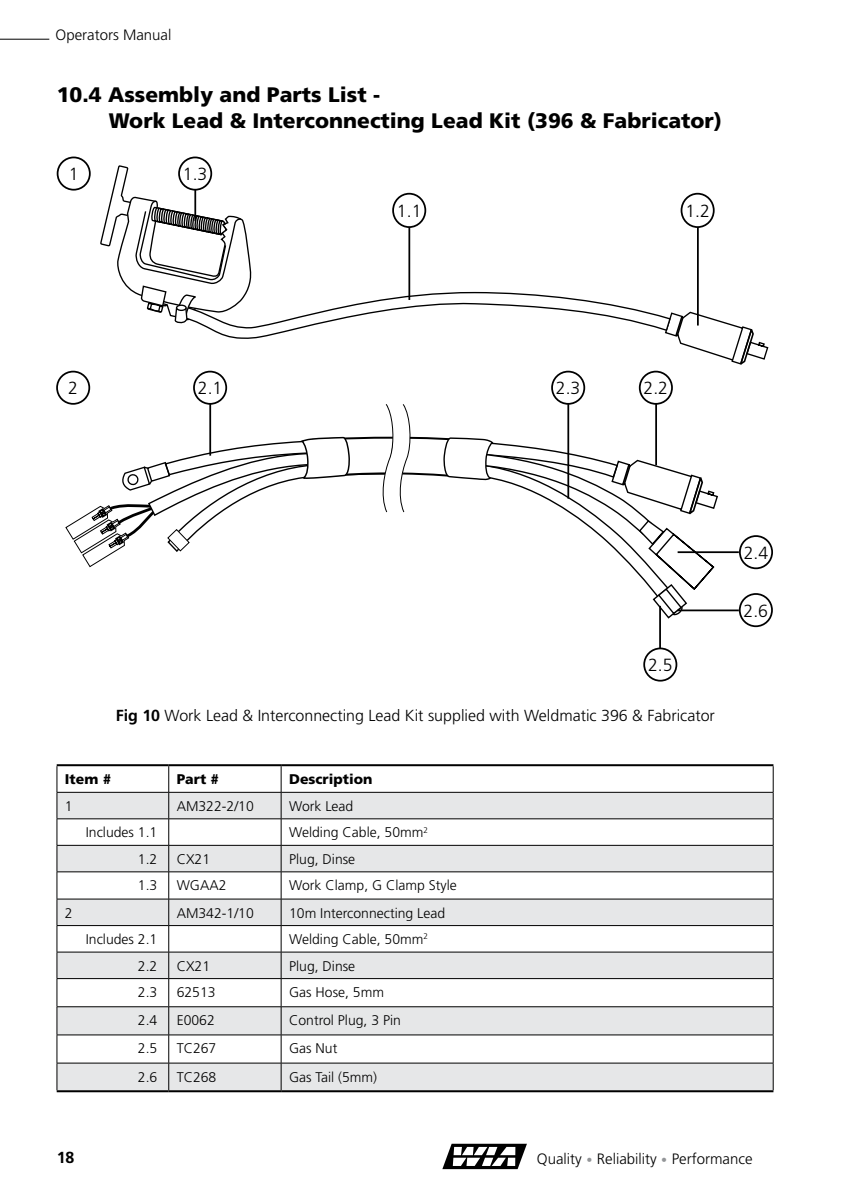
<style>
.page{position:relative;width:842px;height:1191px;background:#fff}
.page>*{position:absolute;margin:0;border:0;box-sizing:border-box;transform-origin:0 0}
.t1{font:900 21px/26px "Frutiger";color:#000}
.t2{font:300 17.6px "Frutiger";color:#000}
.t3{font:300 16px "Frutiger";color:#000}
.t4{font:700 16px "Frutiger";color:#000}
.t5{font:300 15px "Frutiger";color:#000}
.t6{font:300 14px "Frutiger";color:#000}
.t7{font:900 14px "Frutiger";color:#000}
.s1{font-weight:700}
.s2{font-size:12px;color:#939598}
</style>
<div class="page">
<svg style="left:442px;top:1143px;width:85px;height:26px"></svg>
<hr style="left:0;top:39px;width:49px;height:1px;background:#000">
<svg style="left:100px;top:165px;width:668px;height:200px"></svg>
<svg style="left:58px;top:793px;width:715px;height:297px;fill:#e6e7e8"></svg>
<hr style="left:57px;top:764px;width:112px;height:2px;background:#000">
<hr style="left:169px;top:764px;width:112px;height:2px;background:#000">
<hr style="left:281px;top:764px;width:492px;height:2px;background:#000">
<hr style="left:57px;top:1090px;width:112px;height:2px;background:#000">
<hr style="left:169px;top:1090px;width:112px;height:2px;background:#000">
<hr style="left:281px;top:1090px;width:492px;height:2px;background:#000">
<hr style="left:57px;top:792px;width:112px;height:1px;background:#000">
<hr style="left:169px;top:792px;width:112px;height:1px;background:#000">
<hr style="left:281px;top:792px;width:492px;height:1px;background:#000">
<hr style="left:57px;top:818px;width:112px;height:1px;background:#000">
<hr style="left:169px;top:818px;width:112px;height:1px;background:#000">
<hr style="left:281px;top:818px;width:492px;height:1px;background:#000">
<hr style="left:57px;top:845px;width:112px;height:1px;background:#000">
<hr style="left:169px;top:845px;width:112px;height:1px;background:#000">
<hr style="left:281px;top:845px;width:492px;height:1px;background:#000">
<hr style="left:57px;top:871px;width:112px;height:1px;background:#000">
<hr style="left:169px;top:871px;width:112px;height:1px;background:#000">
<hr style="left:281px;top:871px;width:492px;height:1px;background:#000">
<hr style="left:57px;top:898px;width:112px;height:1px;background:#000">
<hr style="left:169px;top:898px;width:112px;height:1px;background:#000">
<hr style="left:281px;top:898px;width:492px;height:1px;background:#000">
<hr style="left:57px;top:925px;width:112px;height:1px;background:#000">
<hr style="left:169px;top:925px;width:112px;height:1px;background:#000">
<hr style="left:281px;top:925px;width:492px;height:1px;background:#000">
<hr style="left:57px;top:951px;width:112px;height:1px;background:#000">
<hr style="left:169px;top:951px;width:112px;height:1px;background:#000">
<hr style="left:281px;top:951px;width:492px;height:1px;background:#000">
<hr style="left:57px;top:978px;width:112px;height:1px;background:#000">
<hr style="left:169px;top:978px;width:112px;height:1px;background:#000">
<hr style="left:281px;top:978px;width:492px;height:1px;background:#000">
<hr style="left:57px;top:1006px;width:112px;height:1px;background:#000">
<hr style="left:169px;top:1006px;width:112px;height:1px;background:#000">
<hr style="left:281px;top:1006px;width:492px;height:1px;background:#000">
<hr style="left:57px;top:1034px;width:112px;height:1px;background:#000">
<hr style="left:169px;top:1034px;width:112px;height:1px;background:#000">
<hr style="left:281px;top:1034px;width:492px;height:1px;background:#000">
<hr style="left:57px;top:1062px;width:112px;height:1px;background:#000">
<svg style="left:57px;top:766px;width:1px;height:324px"></svg>
<hr style="left:169px;top:1062px;width:112px;height:1px;background:#000">
<svg style="left:168px;top:766px;width:1px;height:324px"></svg>
<hr style="left:281px;top:1062px;width:492px;height:1px;background:#000">
<svg style="left:281px;top:766px;width:1px;height:324px"></svg>
<svg style="left:773px;top:766px;width:1px;height:324px"></svg>
<hr style="left:408px;top:227px;width:2px;height:73px;background:#000">
<hr style="left:697px;top:227px;width:2px;height:98px;background:#000">
<div style="left:57px;top:156px;width:34px;height:35px;border:2px solid #000;border-radius:50%"></div>
<hr style="left:194px;top:190px;width:2px;height:31px;background:#000">
<div style="left:179px;top:157px;width:32px;height:33px;background:#fff;border-radius:50%"></div>
<div style="left:178px;top:156px;width:34px;height:35px;border:2px solid #000;border-radius:50%"></div>
<div style="left:393px;top:194px;width:32px;height:33px;background:#fff;border-radius:50%"></div>
<div style="left:392px;top:193px;width:34px;height:35px;border:2px solid #000;border-radius:50%"></div>
<div style="left:681px;top:194px;width:33px;height:33px;background:#fff;border-radius:50%"></div>
<div style="left:681px;top:193px;width:34px;height:35px;border:2px solid #000;border-radius:50%"></div>
<svg style="left:65px;top:403px;width:654px;height:215px"></svg>
<hr style="left:209px;top:404px;width:2px;height:52px;background:#000">
<hr style="left:655px;top:404px;width:2px;height:61px;background:#000">
<div style="left:56px;top:371px;width:34px;height:34px;border:2px solid #000;border-radius:50%"></div>
<div style="left:193px;top:371px;width:34px;height:34px;border:2px solid #000;border-radius:50%"></div>
<div style="left:639px;top:371px;width:34px;height:34px;border:2px solid #000;border-radius:50%"></div>
<div style="left:739px;top:535px;width:34px;height:34px;border:2px solid #000;border-radius:50%"></div>
<div style="left:643px;top:647px;width:34px;height:34px;border:2px solid #000;border-radius:50%"></div>
<hr style="left:567px;top:404px;width:2px;height:94px;background:#000">
<div style="left:551px;top:371px;width:34px;height:34px;border:2px solid #000;border-radius:50%"></div>
<div style="left:739px;top:593px;width:34px;height:34px;border:2px solid #000;border-radius:50%"></div>
<hr style="left:659px;top:606px;width:2px;height:43px;background:#000">
<hr style="left:678px;top:609px;width:61px;height:2px;background:#000">
<hr style="left:678px;top:551px;width:61px;height:2px;background:#000">
<p class="t5" style="left:55px;top:26px;width:117px">Operators Manual</p>
<h1 class="t1" style="left:109px;top:81px;width:615px;text-indent:-52px">10.4 Assembly and Parts List -<br>Work Lead &amp; Interconnecting Lead Kit (396 &amp; Fabricator)</h1>
<p class="t2" style="left:69px;top:164px;width:11px">1</p>
<p class="t2" style="left:183px;top:164px;width:26px">1.3</p>
<p class="t2" style="left:397px;top:201px;width:26px">1.1</p>
<p class="t2" style="left:685px;top:201px;width:26px">1.2</p>
<p class="t2" style="left:68px;top:378px;width:11px">2</p>
<p class="t2" style="left:198px;top:378px;width:26px">2.1</p>
<p class="t2" style="left:644px;top:378px;width:26px">2.2</p>
<p class="t2" style="left:556px;top:378px;width:26px">2.3</p>
<p class="t2" style="left:648px;top:655px;width:26px">2.5</p>
<p class="t3" style="left:116px;top:706px;width:601px"><span class="s1">Fig 10</span> Work Lead &amp; Interconnecting Lead Kit supplied with Weldmatic 396 &amp; Fabricator</p>
<p class="t7" style="left:65px;top:771px;width:48px">Item #</p>
<p class="t7" style="left:177px;top:771px;width:44px">Part #</p>
<p class="t7" style="left:289px;top:771px;width:85px">Description</p>
<p class="t6" style="left:65px;top:798px;width:9px">1</p>
<p class="t6" style="left:177px;top:798px;width:79px">AM322-2/10</p>
<p class="t6" style="left:289px;top:798px;width:66px">Work Lead</p>
<p class="t6" style="left:86px;top:824px;width:73px">Includes 1.1</p>
<p class="t6" style="left:289px;top:824px;width:140px">Welding Cable, 50mm<sup>2</sup></p>
<p class="t6" style="left:138px;top:851px;width:21px">1.2</p>
<p class="t6" style="left:177px;top:851px;width:35px">CX21</p>
<p class="t6" style="left:289px;top:851px;width:68px">Plug, Dinse</p>
<p class="t6" style="left:138px;top:877px;width:21px">1.3</p>
<p class="t6" style="left:177px;top:877px;width:51px">WGAA2</p>
<p class="t6" style="left:289px;top:877px;width:169px">Work Clamp, G Clamp Style</p>
<p class="t6" style="left:65px;top:904px;width:9px">2</p>
<p class="t6" style="left:177px;top:904px;width:79px">AM342-1/10</p>
<p class="t6" style="left:289px;top:904px;width:158px">10m Interconnecting Lead</p>
<p class="t6" style="left:86px;top:931px;width:73px">Includes 2.1</p>
<p class="t6" style="left:289px;top:931px;width:140px">Welding Cable, 50mm<sup>2</sup></p>
<p class="t6" style="left:138px;top:957px;width:21px">2.2</p>
<p class="t6" style="left:177px;top:957px;width:35px">CX21</p>
<p class="t6" style="left:289px;top:957px;width:68px">Plug, Dinse</p>
<p class="t6" style="left:138px;top:984px;width:21px">2.3</p>
<p class="t6" style="left:177px;top:984px;width:40px">62513</p>
<p class="t6" style="left:289px;top:984px;width:96px">Gas Hose, 5mm</p>
<p class="t6" style="left:138px;top:1012px;width:21px">2.4</p>
<p class="t6" style="left:177px;top:1012px;width:40px">E0062</p>
<p class="t6" style="left:289px;top:1012px;width:113px">Control Plug, 3 Pin</p>
<p class="t6" style="left:138px;top:1040px;width:21px">2.5</p>
<p class="t6" style="left:177px;top:1040px;width:41px">TC267</p>
<p class="t6" style="left:289px;top:1040px;width:50px">Gas Nut</p>
<p class="t6" style="left:138px;top:1068px;width:21px">2.6</p>
<p class="t6" style="left:177px;top:1068px;width:41px">TC268</p>
<p class="t6" style="left:289px;top:1068px;width:89px">Gas Tail (5mm)</p>
<p class="t2" style="left:744px;top:543px;width:26px">2.4</p>
<p class="t2" style="left:744px;top:600px;width:26px">2.6</p>
<p class="t4" style="left:57px;top:1148px;width:19px">18</p>
<p class="t5" style="left:537px;top:1150px;width:217px">Quality <span class="s2">•</span> Reliability <span class="s2">•</span> Performance</p>
</div>
